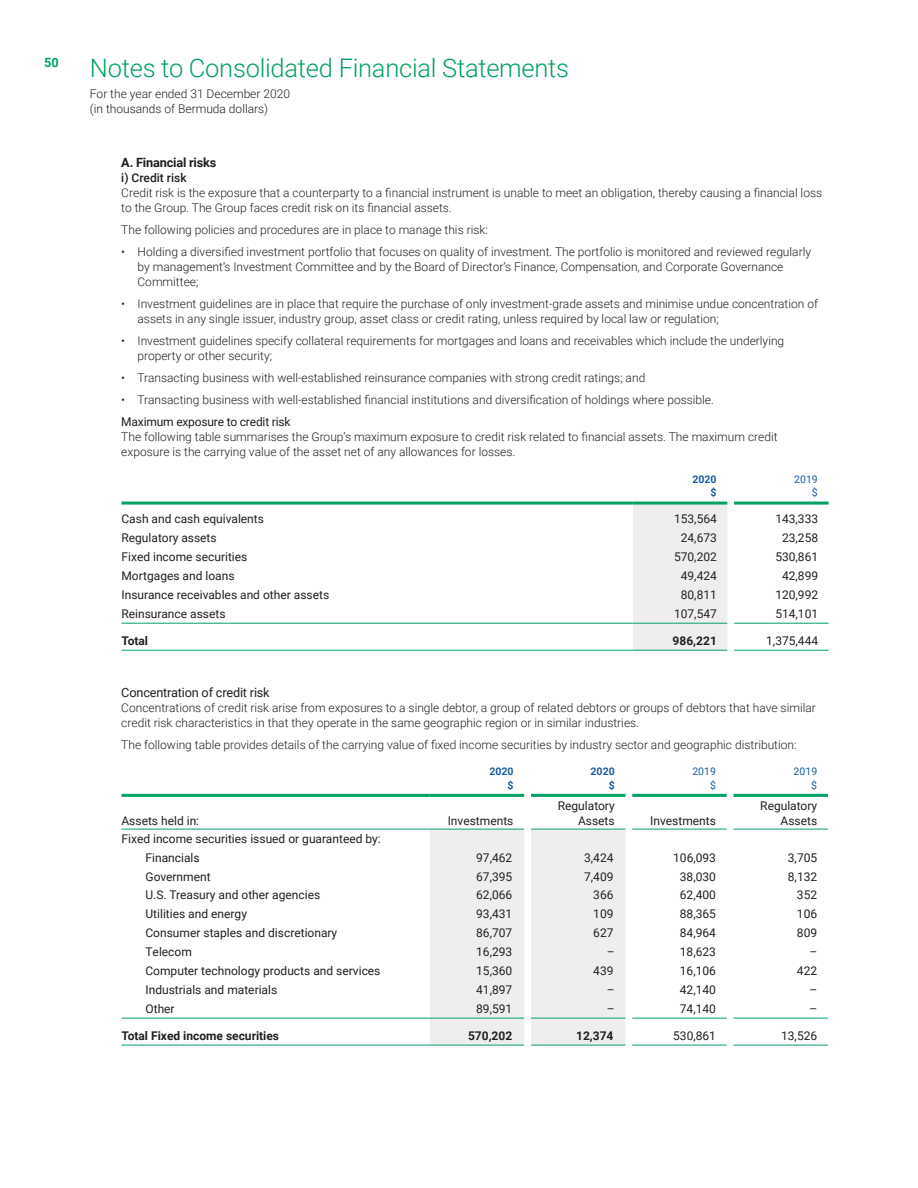
<style>
.page{position:relative;width:918px;height:1188px;background:#fff}
.page>*{position:absolute;margin:0;border:0;box-sizing:border-box;transform-origin:0 0}
.t1{font:300 25.5px "Roboto";letter-spacing:-.01em;color:#00a261}
.Body_Copy{font:12.75px "Roboto";letter-spacing:-.015em;color:#231f20}
.t2{font:700 12.75px "Roboto";letter-spacing:-.015em;color:#231f20}
.Body_Copy-2{font:300 12px/15px "Roboto";color:#231f20}
.t3{font:12px/15px "Roboto";color:#231f20;text-align:right}
.t4{font:700 12px "Roboto";color:#231f20}
.t5{font:700 10.5px/13.5px "Roboto";color:#195ca2;text-align:right}
.t6{font:10.5px/13.5px "Roboto";color:#195ca2;text-align:right}
.s1{font-weight:500}
.s2{font-weight:400}
</style>
<div class="page">
<div style="left:633px;top:505px;width:94px;height:145px;background:#eeeeef"></div>
<hr style="left:122px;top:502px;width:511px;height:3px;background:#00a261">
<hr style="left:633px;top:502px;width:94px;height:3px;background:#00a261">
<hr style="left:734px;top:502px;width:95px;height:3px;background:#00a261">
<hr style="left:122px;top:623px;width:511px;height:1px;background:#00a261">
<hr style="left:633px;top:623px;width:94px;height:1px;background:#00a261">
<hr style="left:734px;top:623px;width:95px;height:1px;background:#00a261">
<hr style="left:122px;top:650px;width:511px;height:1px;background:#00a261">
<hr style="left:633px;top:650px;width:94px;height:1px;background:#00a261">
<hr style="left:734px;top:650px;width:95px;height:1px;background:#00a261">
<div style="left:430px;top:829px;width:196px;height:216px;background:#eeeeef"></div>
<hr style="left:122px;top:794px;width:308px;height:3px;background:#00a261">
<hr style="left:430px;top:794px;width:94px;height:3px;background:#00a261">
<hr style="left:531px;top:794px;width:95px;height:3px;background:#00a261">
<hr style="left:632px;top:794px;width:95px;height:3px;background:#00a261">
<hr style="left:734px;top:794px;width:94px;height:3px;background:#00a261">
<hr style="left:122px;top:1018px;width:308px;height:1px;background:#00a261">
<hr style="left:430px;top:1018px;width:94px;height:1px;background:#00a261">
<hr style="left:531px;top:1018px;width:95px;height:1px;background:#00a261">
<hr style="left:632px;top:1018px;width:95px;height:1px;background:#00a261">
<hr style="left:734px;top:1018px;width:94px;height:1px;background:#00a261">
<hr style="left:122px;top:829px;width:308px;height:1px;background:#00a261">
<hr style="left:430px;top:829px;width:94px;height:1px;background:#00a261">
<hr style="left:531px;top:829px;width:95px;height:1px;background:#00a261">
<hr style="left:632px;top:829px;width:95px;height:1px;background:#00a261">
<hr style="left:734px;top:829px;width:94px;height:1px;background:#00a261">
<hr style="left:122px;top:1045px;width:308px;height:1px;background:#00a261">
<hr style="left:430px;top:1045px;width:94px;height:1px;background:#00a261">
<hr style="left:531px;top:1045px;width:95px;height:1px;background:#00a261">
<hr style="left:632px;top:1045px;width:95px;height:1px;background:#00a261">
<hr style="left:734px;top:1045px;width:94px;height:1px;background:#00a261">
<p class="t1" style="left:44px;top:50px;width:526px"><sup>50</sup> Notes to Consolidated Financial Statements</p>
<p class="Body_Copy-2" style="left:90px;top:86px;width:202px">For the year ended 31 December 2020 (in thousands of Bermuda dollars)</p>
<p class="t2" style="left:121px;top:154px;width:97px">A. Financial risks</p>
<p class="Body_Copy-2" style="left:121px;top:170px;width:702px"><span class="s1">i) Credit risk<br></span>Credit risk is the exposure that a counterparty to a financial instrument is unable to meet an obligation, thereby causing a financial loss to the Group. The Group faces credit risk on its financial assets.</p>
<p class="Body_Copy-2" style="left:121px;top:222px;width:368px">The following policies and procedures are in place to manage this risk:</p>
<p class="Body_Copy-2" style="left:138px;top:244px;width:675px;text-indent:-16px">• Holding a diversified investment portfolio that focuses on quality of investment. The portfolio is monitored and reviewed regularly by management’s Investment Committee and by the Board of Director’s Finance, Compensation, and Corporate Governance<br>Committee;</p>
<p class="Body_Copy-2" style="left:138px;top:296px;width:682px;text-indent:-16px">• Investment guidelines are in place that require the purchase of only investment-grade assets and minimise undue concentration of assets in any single issuer, industry group, asset class or credit rating, unless required by local law or regulation;</p>
<p class="Body_Copy-2" style="left:138px;top:333px;width:648px;text-indent:-16px">• Investment guidelines specify collateral requirements for mortgages and loans and receivables which include the underlying property or other security;</p>
<p class="Body_Copy-2" style="left:121px;top:370px;width:526px">• Transacting business with well-established reinsurance companies with strong credit ratings; and</p>
<p class="Body_Copy-2" style="left:121px;top:392px;width:594px">• Transacting business with well-established financial institutions and diversification of holdings where possible.</p>
<p class="Body_Copy-2" style="left:121px;top:414px;width:658px"><span class="s2">Maximum exposure to credit risk<br></span>The following table summarises the Group’s maximum exposure to credit risk related to financial assets. The maximum credit exposure is the carrying value of the asset net of any allowances for losses.</p>
<p class="t5" style="left:692px;top:472px;width:26px">2020 $</p>
<p class="t6" style="left:794px;top:472px;width:25px">2019 $</p>
<p class="t3" style="left:122px;top:511px;width:144px">Cash and cash equivalents</p>
<p class="t3" style="left:674px;top:511px;width:44px">153,564</p>
<p class="t3" style="left:775px;top:511px;width:44px">143,333</p>
<p class="t3" style="left:122px;top:530px;width:97px">Regulatory assets</p>
<p class="t3" style="left:681px;top:530px;width:38px">24,673</p>
<p class="t3" style="left:782px;top:530px;width:38px">23,258</p>
<p class="t3" style="left:122px;top:549px;width:127px">Fixed income securities</p>
<p class="t3" style="left:674px;top:549px;width:44px">570,202</p>
<p class="t3" style="left:775px;top:549px;width:44px">530,861</p>
<p class="t3" style="left:122px;top:568px;width:115px">Mortgages and loans</p>
<p class="t3" style="left:681px;top:568px;width:38px">49,424</p>
<p class="t3" style="left:782px;top:568px;width:38px">42,899</p>
<p class="t3" style="left:122px;top:587px;width:209px">Insurance receivables and other assets</p>
<p class="t3" style="left:681px;top:587px;width:38px">80,811</p>
<p class="t3" style="left:775px;top:587px;width:44px">120,992</p>
<p class="t3" style="left:122px;top:606px;width:106px">Reinsurance assets</p>
<p class="t3" style="left:674px;top:606px;width:44px">107,547</p>
<p class="t3" style="left:775px;top:606px;width:44px">514,101</p>
<p class="t4" style="left:122px;top:632px;width:28px">Total</p>
<p class="t4" style="left:673px;top:632px;width:46px">986,221</p>
<p class="t3" style="left:766px;top:633px;width:53px">1,375,444</p>
<p class="Body_Copy" style="left:121px;top:683px;width:150px">Concentration of credit risk</p>
<p class="Body_Copy-2" style="left:121px;top:699px;width:696px">Concentrations of credit risk arise from exposures to a single debtor, a group of related debtors or groups of debtors that have similar credit risk characteristics in that they operate in the same geographic region or in similar industries.</p>
<p class="Body_Copy-2" style="left:121px;top:736px;width:677px">The following table provides details of the carrying value of fixed income securities by industry sector and geographic distribution:</p>
<p class="t5" style="left:489px;top:764px;width:26px">2020 $</p>
<p class="t5" style="left:591px;top:764px;width:26px">2020 $</p>
<p class="t6" style="left:692px;top:764px;width:25px">2019 $</p>
<p class="t6" style="left:794px;top:764px;width:25px">2019 $</p>
<p class="t3" style="left:122px;top:813px;width:79px">Assets held in:</p>
<p class="t3" style="left:448px;top:813px;width:67px">Investments</p>
<p class="t3" style="left:558px;top:798px;width:58px">Regulatory<br>Assets</p>
<p class="t3" style="left:760px;top:798px;width:58px">Regulatory<br>Assets</p>
<p class="t3" style="left:650px;top:813px;width:67px">Investments</p>
<p class="t3" style="left:122px;top:831px;width:261px">Fixed income securities issued or guaranteed by:</p>
<p class="t3" style="left:146px;top:849px;width:56px">Financials</p>
<p class="t3" style="left:476px;top:849px;width:38px">97,462</p>
<p class="t3" style="left:584px;top:849px;width:31px">3,424</p>
<p class="t3" style="left:673px;top:849px;width:44px">106,093</p>
<p class="t3" style="left:788px;top:849px;width:31px">3,705</p>
<p class="t3" style="left:146px;top:868px;width:67px">Government</p>
<p class="t3" style="left:476px;top:868px;width:38px">67,395</p>
<p class="t3" style="left:584px;top:868px;width:31px">7,409</p>
<p class="t3" style="left:680px;top:868px;width:38px">38,030</p>
<p class="t3" style="left:788px;top:868px;width:31px">8,132</p>
<p class="t3" style="left:146px;top:887px;width:176px">U.S. Treasury and other agencies</p>
<p class="t3" style="left:476px;top:887px;width:38px">62,066</p>
<p class="t3" style="left:593px;top:887px;width:22px">366</p>
<p class="t3" style="left:680px;top:887px;width:38px">62,400</p>
<p class="t3" style="left:797px;top:887px;width:22px">352</p>
<p class="t3" style="left:146px;top:906px;width:103px">Utilities and energy</p>
<p class="t3" style="left:476px;top:906px;width:38px">93,431</p>
<p class="t3" style="left:593px;top:906px;width:22px">109</p>
<p class="t3" style="left:680px;top:906px;width:38px">88,365</p>
<p class="t3" style="left:797px;top:906px;width:22px">106</p>
<p class="t3" style="left:146px;top:925px;width:193px">Consumer staples and discretionary</p>
<p class="t3" style="left:476px;top:925px;width:38px">86,707</p>
<p class="t3" style="left:593px;top:925px;width:22px">627</p>
<p class="t3" style="left:680px;top:925px;width:38px">84,964</p>
<p class="t3" style="left:797px;top:925px;width:22px">809</p>
<p class="t3" style="left:146px;top:944px;width:48px">Telecom</p>
<p class="t3" style="left:476px;top:944px;width:38px">16,293</p>
<p class="t3" style="left:607px;top:944px;width:9px">–</p>
<p class="t3" style="left:680px;top:944px;width:38px">18,623</p>
<p class="t3" style="left:809px;top:944px;width:9px">–</p>
<p class="t3" style="left:146px;top:963px;width:237px">Computer technology products and services</p>
<p class="t3" style="left:476px;top:963px;width:38px">15,360</p>
<p class="t3" style="left:593px;top:963px;width:22px">439</p>
<p class="t3" style="left:680px;top:963px;width:38px">16,106</p>
<p class="t3" style="left:797px;top:963px;width:22px">422</p>
<p class="t3" style="left:146px;top:982px;width:133px">Industrials and materials</p>
<p class="t3" style="left:476px;top:982px;width:38px">41,897</p>
<p class="t3" style="left:607px;top:982px;width:9px">–</p>
<p class="t3" style="left:680px;top:982px;width:38px">42,140</p>
<p class="t3" style="left:809px;top:982px;width:9px">–</p>
<p class="t3" style="left:146px;top:1001px;width:31px">Other</p>
<p class="t3" style="left:476px;top:1001px;width:38px">89,591</p>
<p class="t3" style="left:607px;top:1001px;width:9px">–</p>
<p class="t3" style="left:680px;top:1001px;width:38px">74,140</p>
<p class="t3" style="left:809px;top:1001px;width:9px">–</p>
<p class="t4" style="left:122px;top:1027px;width:159px">Total Fixed income securities</p>
<p class="t4" style="left:468px;top:1027px;width:46px">570,202</p>
<p class="t4" style="left:576px;top:1027px;width:39px">12,374</p>
<p class="t3" style="left:673px;top:1027px;width:44px">530,861</p>
<p class="t3" style="left:781px;top:1027px;width:38px">13,526</p>
</div>
